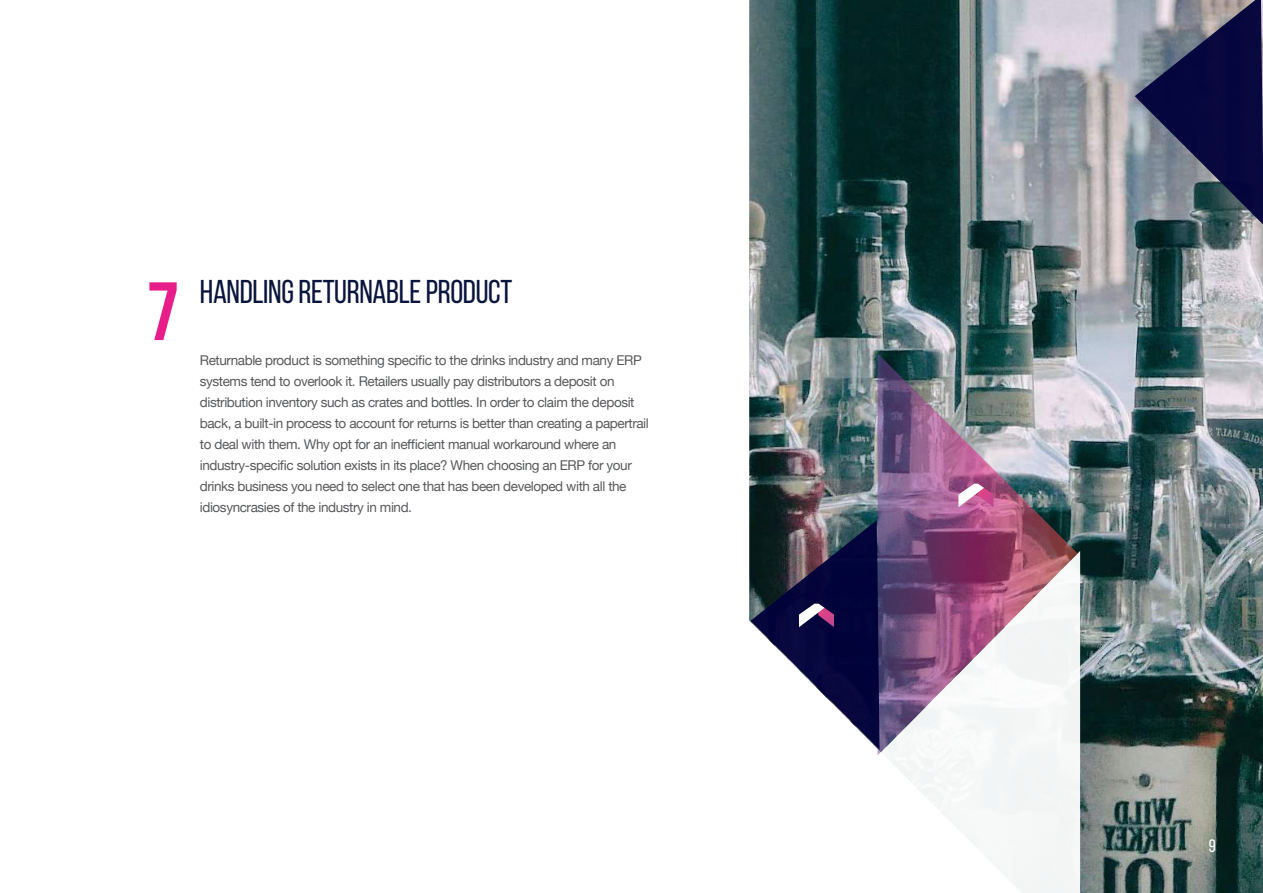
<style>
.page{position:relative;width:1263px;height:893px;background:#fff}
.page>*{position:absolute;margin:0;border:0;box-sizing:border-box;transform-origin:0 0}
.t1{font:700 82.5px "Bebas Neue";color:#e71e89}
.t2{font:33px "Bebas Neue";letter-spacing:-.01em;color:#0a153d}
.t3{font:18px "Bebas Neue";color:#fff}
.t4{font:13.5px/21px "Helvetica Neue";letter-spacing:-.03em;color:#58595b}
</style>
<div class="page">
<img style="left:749px;top:0;width:514px;height:893px">
<svg style="left:880px;top:551px;width:200px;height:342px;fill:#f6f7f8"></svg>
<img style="left:878px;top:353px;width:199px;height:402px">
<svg style="left:750px;top:520px;width:129px;height:230px"></svg>
<svg style="left:958px;top:484px;width:35px;height:23px"></svg>
<svg style="left:1135px;top:0;width:128px;height:225px;background:#424767"></svg>
<h1 class="t1" style="left:147px;top:266px;width:34px">7</h1>
<h2 class="t2" style="left:200px;top:274px;width:314px">HANDLING RETURNABLE PRODUCT</h2>
<p class="t4" style="left:200px;top:350px;width:450px">Returnable product is something specific to the drinks industry and many ERP systems tend to overlook it. Retailers usually pay distributors a deposit on distribution inventory such as crates and bottles. In order to claim the deposit back, a built-in process to account for returns is better than creating a papertrail to deal with them. Why opt for an inefficient manual workaround where an industry-specific solution exists in its place? When choosing an ERP for your drinks business you need to select one that has been developed with all the idiosyncrasies of the industry in mind.</p>
<h3 class="t3" style="left:1209px;top:836px;width:8px">9</h3>
</div>
